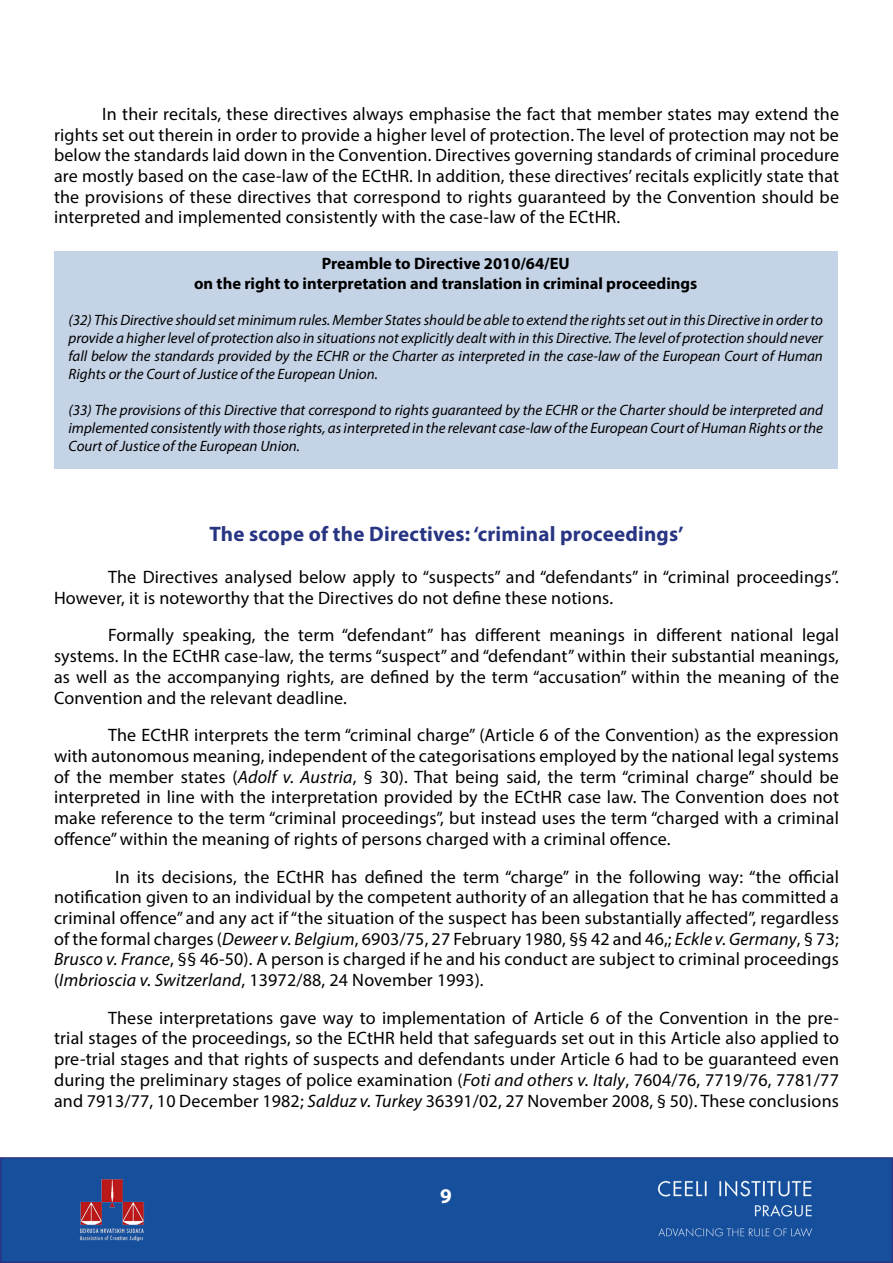
<style>
.page{position:relative;width:893px;height:1263px;background:#fff}
.page>*{position:absolute;margin:0;border:0;box-sizing:border-box;transform-origin:0 0}
.t1{font:700 21px "Myriad Pro";letter-spacing:.01em;color:#283583}
.t2{font:700 21px "Myriad Pro";color:#fff}
.t3{font:18px/20.7px "Myriad Pro";letter-spacing:.01em;color:#000;text-align:justify}
.t4{font:700 16.5px/19.8px "Myriad Pro";color:#000;text-align:center}
.t5{font:italic 15px/18px "Myriad Pro";color:#000;text-align:justify}
.s1{font-style:italic}
</style>
<div class="page">
<div style="left:54px;top:251px;width:783px;height:218px;background:#c5d3e6"></div>
<div style="left:1px;top:1158px;width:891px;height:104px;background:#164f9c"></div>
<div style="left:0;top:1157px;width:893px;height:106px;border:2px solid #283583"></div>
<img style="left:657px;top:1180px;width:156px;height:57px">
<img style="left:79px;top:1179px;width:65px;height:63px">
<p class="t3" style="left:54px;top:103px;width:786px;text-indent:48px">In their recitals, these directives always emphasise the fact that member states may extend the rights set out therein in order to provide a higher level of protection. The level of protection may not be below the standards laid down in the Convention. Directives governing standards of criminal procedure are mostly based on the case-law of the ECtHR. In addition, these directives’ recitals explicitly state that the provisions of these directives that correspond to rights guaranteed by the Convention should be interpreted and implemented consistently with the case-law of the ECtHR.</p>
<p class="t4" style="left:194px;top:253px;width:505px">Preamble to Directive 2010/64/EU<br>on the right to interpretation and translation in criminal proceedings</p>
<p class="t5" style="left:69px;top:311px;width:756px">(32) This Directive should set minimum rules. Member States should be able to extend the rights set out in this Directive in order to provide a higher level of protection also in situations not explicitly dealt with in this Directive. The level of protection should never fall below the standards provided by the ECHR or the Charter as interpreted in the case-law of the European Court of Human Rights or the Court of Justice of the European Union.</p>
<p class="t5" style="left:69px;top:401px;width:756px">(33) The provisions of this Directive that correspond to rights guaranteed by the ECHR or the Charter should be interpreted and implemented consistently with those rights, as interpreted in the relevant case-law of the European Court of Human Rights or the Court of Justice of the European Union.</p>
<p class="t1" style="left:209px;top:520px;width:476px">The scope of the Directives: ‘criminal proceedings’</p>
<p class="t3" style="left:54px;top:566px;width:786px;text-indent:54px">The Directives analysed below apply to “suspects” and “defendants” in “criminal proceedings”.<br>However, it is noteworthy that the Directives do not define these notions.</p>
<p class="t3" style="left:54px;top:625px;width:787px;text-indent:54px">Formally speaking, the term “defendant” has different meanings in different national legal systems. In the ECtHR case-law, the terms “suspect” and “defendant” within their substantial meanings, as well as the accompanying rights, are defined by the term “accusation” within the meaning of the Convention and the relevant deadline.</p>
<p class="t3" style="left:54px;top:725px;width:786px;text-indent:54px">The ECtHR interprets the term “criminal charge” (Article 6 of the Convention) as the expression with autonomous meaning, independent of the categorisations employed by the national legal systems of the member states (<span class="s1">Adolf v. Austria</span>, § 30). That being said, the term “criminal charge” should be interpreted in line with the interpretation provided by the ECtHR case law. The Convention does not make reference to the term “criminal proceedings”, but instead uses the term “charged with a criminal offence” within the meaning of rights of persons charged with a criminal offence.</p>
<p class="t3" style="left:54px;top:866px;width:786px;text-indent:61px">In its decisions, the ECtHR has defined the term “charge” in the following way: “the official notification given to an individual by the competent authority of an allegation that he has committed a criminal offence” and any act if “the situation of the suspect has been substantially affected”, regardless of the formal charges (<span class="s1">Deweer v. Belgium</span>, 6903/75, 27 February 1980, §§ 42 and 46,; <span class="s1">Eckle v. Germany</span>, § 73; <span class="s1">Brusco v. France</span>, §§ 46-50). A person is charged if he and his conduct are subject to criminal proceedings (<span class="s1">Imbrioscia v. Switzerland</span>, 13972/88, 24 November 1993).</p>
<p class="t3" style="left:54px;top:1007px;width:786px;text-indent:54px">These interpretations gave way to implementation of Article 6 of the Convention in the pre&shy;trial stages of the proceedings, so the ECtHR held that safeguards set out in this Article also applied to pre-trial stages and that rights of suspects and defendants under Article 6 had to be guaranteed even during the preliminary stages of police examination (<span class="s1">Foti and others v. Italy</span>, 7604/76, 7719/76, 7781/77 and 7913/77, 10 December 1982; <span class="s1">Salduz v. Turkey</span> 36391/02, 27 November 2008, § 50). These conclusions</p>
<p class="t2" style="left:440px;top:1183px;width:13px">9</p>
</div>
